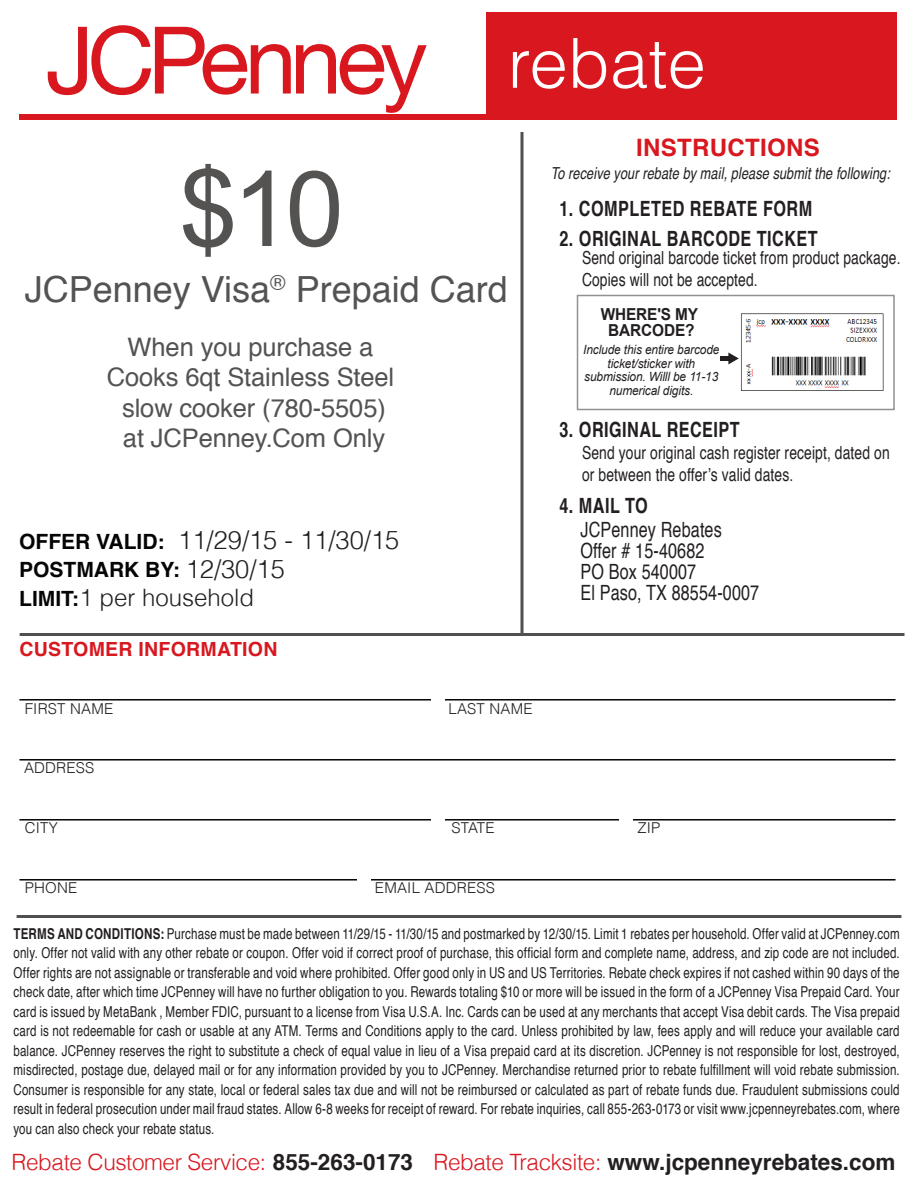
<style>
.page{position:relative;width:918px;height:1188px;background:#fff}
.page>*{position:absolute;margin:0;border:0;box-sizing:border-box;transform-origin:0 0}
.t1{font:105px "Arial";color:#545352}
.t2{font:300 69px "Helvetica";color:#fff}
.t3{font:36px "Helvetica";color:#545352}
.t4{font:25.5px/30.6px "Helvetica";letter-spacing:-.005em;color:#545352;text-align:center}
.t5{font:300 25.5px/28.5px "Helvetica";color:#231f20}
.t6{font:300 24px "Helvetica";color:#231f20}
.t7{font:700 24px "Helvetica";letter-spacing:.015em;color:#d8171f}
.t8{font:300 22.5px "Helvetica";letter-spacing:-.02em;color:#d8171f}
.t9{font:700 21px "Helvetica";letter-spacing:.03em;color:#231f20;scale:.77 1}
.t10{font:21px/21px "Helvetica";letter-spacing:.01em;color:#231f20;scale:.77 1}
.t11{font:700 21px/28.5px "Helvetica";color:#040504}
.t12{font:700 19.5px "Helvetica";letter-spacing:.015em;color:#d8171f}
.t13{font:18px/21.6px "Helvetica";letter-spacing:.01em;color:#231f20;scale:.77 1}
.t14{font:italic 16.5px "Helvetica";letter-spacing:.01em;color:#231f20;scale:.77 1}
.t15{font:700 16.5px/16.5px "Arial";letter-spacing:-.01em;color:#231f20;text-align:center;scale:.93 1}
.t16{font:15px/19.5px "Helvetica";letter-spacing:.015em;color:#231f20;text-align:justify;scale:.77 1}
.t17{font:300 15px "Helvetica";letter-spacing:.015em;color:#231f20}
.t18{font:italic 12.75px/13.5px "Arial";letter-spacing:-.01em;color:#231f20;text-align:center;scale:.93 1}
.s1{font-weight:700}
.s2{font-weight:700;color:#231f20}
</style>
<div class="page">
<svg style="left:48px;top:25px;width:379px;height:88px"></svg>
<div style="left:486px;top:12px;width:411px;height:108px;background:#d8171f"></div>
<div style="left:20px;top:114px;width:470px;height:6px;background:#d8171f"></div>
<hr style="left:20px;top:699px;width:876px;height:2px;background:#040504">
<hr style="left:20px;top:759px;width:876px;height:2px;background:#040504">
<hr style="left:20px;top:819px;width:876px;height:2px;background:#040504">
<hr style="left:20px;top:879px;width:876px;height:2px;background:#040504">
<div style="left:357px;top:874px;width:13px;height:13px;background:#fff"></div>
<div style="left:620px;top:812px;width:13px;height:13px;background:#fff"></div>
<div style="left:431px;top:693px;width:13px;height:13px;background:#fff"></div>
<div style="left:431px;top:815px;width:13px;height:12px;background:#fff"></div>
<div style="left:577px;top:295px;width:318px;height:115px;border:2px solid #929292"></div>
<img style="left:741px;top:313px;width:143px;height:78px">
<svg style="left:728px;top:352px;width:11px;height:12px"></svg>
<div style="left:721px;top:356px;width:10px;height:5px;background:#231f20"></div>
<svg style="left:520px;top:132px;width:4px;height:501px;background:#7b7b7b"></svg>
<hr style="left:20px;top:633px;width:884px;height:3px;background:#040504">
<hr style="left:17px;top:915px;width:884px;height:3px;background:#040504">
<h2 class="t2" style="left:508px;top:8px;width:200px">rebate</h2>
<h1 class="t1" style="left:179px;top:137px;width:166px">$10</h1>
<h3 class="t3" style="left:25px;top:261px;width:485px">JCPenney Visa<sup>®</sup> Prepaid Card</h3>
<h3 class="t4" style="left:107px;top:332px;width:289px">When you purchase a<br>Cooks 6qt Stainless Steel slow cooker (780-5505) at JCPenney.Com Only</h3>
<h3 class="t11" style="left:19px;top:528px;width:162px">OFFER VALID:<br>POSTMARK BY:</h3>
<h3 class="t5" style="left:178px;top:525px;width:223px">11/29/15 - 11/30/15<br>12/30/15</h3>
<h3 class="t11" style="left:19px;top:585px;width:61px">LIMIT:</h3>
<h3 class="t6" style="left:80px;top:578px;width:176px">1 per household</h3>
<h3 class="t12" style="left:20px;top:633px;width:259px">CUSTOMER INFORMATION</h3>
<p class="t17" style="left:25px;top:697px;width:90px">FIRST NAME</p>
<p class="t17" style="left:448px;top:697px;width:86px">LAST NAME</p>
<p class="t17" style="left:24px;top:756px;width:72px">ADDRESS</p>
<h3 class="t7" style="left:636px;top:128px;width:185px">INSTRUCTIONS</h3>
<p class="t14" style="left:551px;top:160px;width:442px">To receive your rebate by mail, please submit the following:</p>
<h3 class="t9" style="left:560px;top:192px;width:330px">1. COMPLETED REBATE FORM</h3>
<h3 class="t9" style="left:560px;top:222px;width:337px">2. ORIGINAL BARCODE TICKET</h3>
<p class="t13" style="left:582px;top:247px;width:415px">Send original barcode ticket from product package.<br>Copies will not be accepted.</p>
<p class="t15" style="left:601px;top:306px;width:106px">WHERE'S MY<br>BARCODE?</p>
<p class="t18" style="left:583px;top:343px;width:148px">Include this entire barcode ticket/sticker with submission. Willl be 11-13 numerical digits.</p>
<h3 class="t9" style="left:560px;top:412px;width:236px">3. ORIGINAL RECEIPT</h3>
<p class="t13" style="left:582px;top:442px;width:401px">Send your original cash register receipt, dated on or between the offer’s valid dates.</p>
<h3 class="t9" style="left:560px;top:489px;width:116px">4. MAIL TO</h3>
<h3 class="t10" style="left:580px;top:520px;width:234px">JCPenney Rebates<br>Offer # 15-40682<br>PO Box 540007<br>El Paso, TX 88554-0007</h3>
<p class="t17" style="left:25px;top:816px;width:35px">CITY</p>
<p class="t17" style="left:452px;top:816px;width:45px">STATE</p>
<p class="t17" style="left:638px;top:816px;width:24px">ZIP</p>
<p class="t17" style="left:25px;top:876px;width:54px">PHONE</p>
<p class="t17" style="left:375px;top:876px;width:122px">EMAIL ADDRESS</p>
<p class="t16" style="left:14px;top:924px;width:1153px"><span class="s1">TERMS AND CONDITIONS:</span> Purchase must be made between 11/29/15 - 11/30/15 and postmarked by 12/30/15. Limit 1 rebates per household. Offer valid at JCPenney.com only. Offer not valid with any other rebate or coupon. Offer void if correct proof of purchase, this official form and complete name, address, and zip code are not included.<br>Offer rights are not assignable or transferable and void where prohibited. Offer good only in US and US Territories. Rebate check expires if not cashed within 90 days of the check date, after which time JCPenney will have no further obligation to you. Rewards totaling $10 or more will be issued in the form of a JCPenney Visa Prepaid Card. Your card is issued by MetaBank , Member FDIC, pursuant to a license from Visa U.S.A. Inc. Cards can be used at any merchants that accept Visa debit cards. The Visa prepaid card is not redeemable for cash or usable at any ATM. Terms and Conditions apply to the card. Unless prohibited by law, fees apply and will reduce your available card balance. JCPenney reserves the right to substitute a check of equal value in lieu of a Visa prepaid card at its discretion. JCPenney is not responsible for lost, destroyed, misdirected, postage due, delayed mail or for any information provided by you to JCPenney. Merchandise returned prior to rebate fulfillment will void rebate submission.<br>Consumer is responsible for any state, local or federal sales tax due and will not be reimbursed or calculated as part of rebate funds due. Fraudulent submissions could result in federal prosecution under mail fraud states. Allow 6-8 weeks for receipt of reward. For rebate inquiries, call 855-263-0173 or visit www.jcpenneyrebates.com, where you can also check your rebate status.</p>
<h3 class="t8" style="left:12px;top:1144px;width:885px">Rebate Customer Service: <span class="s2">855-263-0173</span> Rebate Tracksite: <span class="s2">www.jcpenneyrebates.com</span></h3>
</div>
